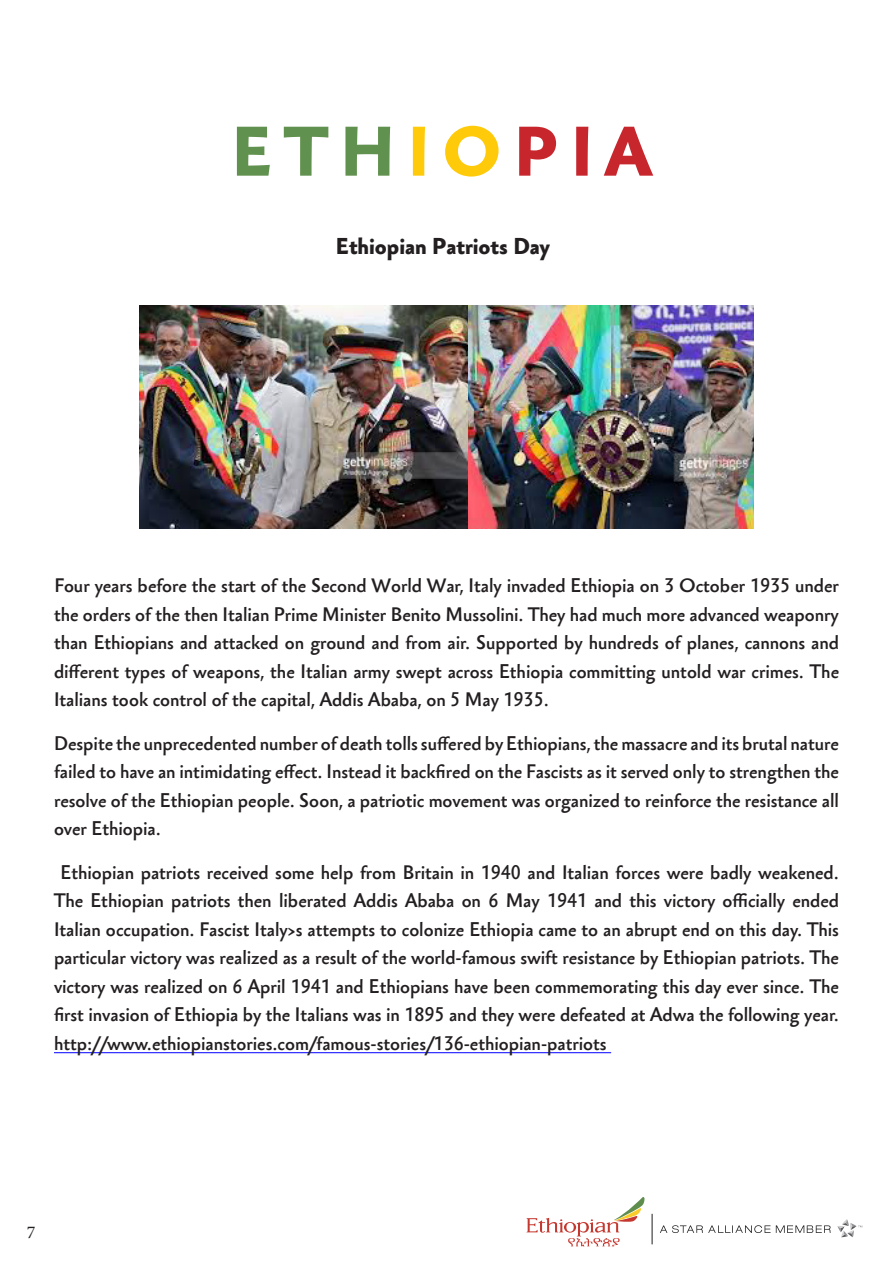
<style>
.page{position:relative;width:893px;height:1263px;background:#fff}
.page>*{position:absolute;margin:0;border:0;box-sizing:border-box;transform-origin:0 0}
.t1{font:700 64.5px "Sebastian Medium UCF";letter-spacing:.2em;color:#61914f}
.t2{font:700 21px "Sebastian Medium UCF";color:#231f20}
.t3{font:18px/28.5px "Sebastian Medium UCF";color:#231f20;text-align:justify}
.t4{font:18px "Minion Pro";color:#231f20}
.s1{color:#feca0a}
.s2{color:#c7262d}
</style>
<div class="page">
<hr style="left:652px;top:1214px;width:1px;height:30px;background:#1f1e1e">
<svg style="left:837px;top:1219px;width:25px;height:18px"></svg>
<svg style="left:660px;top:1225px;width:171px;height:8px"></svg>
<svg style="left:526px;top:1197px;width:119px;height:49px"></svg>
<hr style="left:54px;top:1052px;width:557px;height:1px;background:#00f">
<img style="left:139px;top:305px;width:615px;height:224px">
<h1 class="t1" style="left:232px;top:109px;width:421px">ETH<span class="s1">IO</span><span class="s2">PIA</span></h1>
<p class="t2" style="left:336px;top:232px;width:215px">Ethiopian Patriots Day</p>
<p class="t3" style="left:54px;top:572px;width:786px">Four years before the start of the Second World War, Italy invaded Ethiopia on 3 October 1935 under the orders of the then Italian Prime Minister Benito Mussolini. They had much more advanced weaponry than Ethiopians and attacked on ground and from air. Supported by hundreds of planes, cannons and different types of weapons, the Italian army swept across Ethiopia committing untold war crimes. The Italians took control of the capital, Addis Ababa, on 5 May 1935.</p>
<p class="t3" style="left:54px;top:729px;width:786px">Despite the unprecedented number of death tolls suffered by Ethiopians, the massacre and its brutal nature failed to have an intimidating effect. Instead it backfired on the Fascists as it served only to strengthen the resolve of the Ethiopian people. Soon, a patriotic movement was organized to reinforce the resistance all over Ethiopia.</p>
<p class="t3" style="left:54px;top:858px;width:786px;text-indent:7px">Ethiopian patriots received some help from Britain in 1940 and Italian forces were badly weakened.<br>The Ethiopian patriots then liberated Addis Ababa on 6 May 1941 and this victory officially ended Italian occupation. Fascist Italy›s attempts to colonize Ethiopia came to an abrupt end on this day. This particular victory was realized as a result of the world-famous swift resistance by Ethiopian patriots. The victory was realized on 6 April 1941 and Ethiopians have been commemorating this day ever since. The first invasion of Ethiopia by the Italians was in 1895 and they were defeated at Adwa the following year. http://www.ethiopianstories.com/famous-stories/136-ethiopian-patriots</p>
<p class="t4" style="left:27px;top:1220px;width:10px">7</p>
</div>
